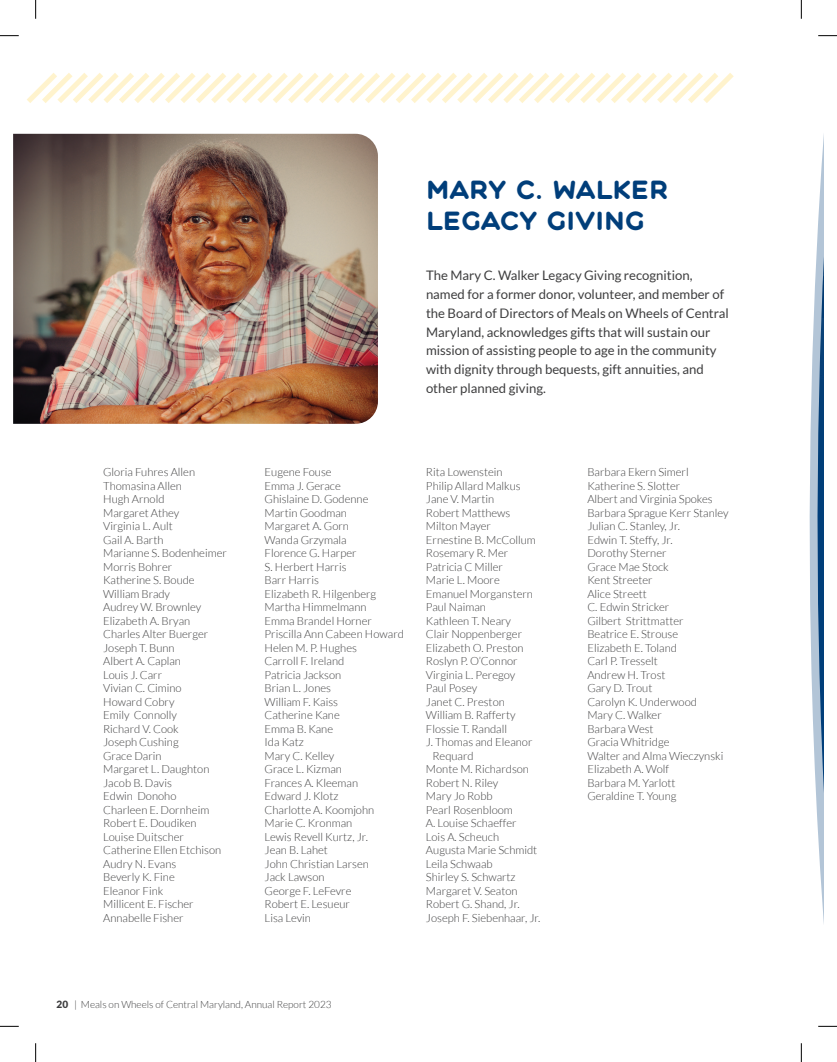
<style>
.page{position:relative;width:837px;height:1062px;background:#fff}
.page>*{position:absolute;margin:0;border:0;box-sizing:border-box;transform-origin:0 0}
.t1{font:700 26.25px/31.5px "Central";color:#003e7a}
.t2{font:13.12px/18.8px "Lato";color:#3e3e3f}
.t3{font:300 11.25px/13.5px "Lato";color:#3e3e3f}
.t4{font:300 10px "Lato";color:#3e3e3f}
.s1{font-weight:900}
</style>
<div class="page">
<img style="left:13px;top:134px;width:365px;height:290px">
<svg style="left:27px;top:73px;width:706px;height:30px"></svg>
<svg style="left:0;top:35px;width:19px;height:1px"></svg>
<svg style="left:0;top:1025px;width:19px;height:1px"></svg>
<svg style="left:809px;top:35px;width:27px;height:992px"></svg>
<svg style="left:35px;top:0;width:1px;height:19px"></svg>
<svg style="left:35px;top:1043px;width:1px;height:18px"></svg>
<svg style="left:800px;top:0;width:1px;height:19px"></svg>
<svg style="left:800px;top:1043px;width:1px;height:18px"></svg>
<h1 class="t1" style="left:426px;top:174px;width:244px">MARY C. WALKER<br>LEGACY GIVING</h1>
<p class="t2" style="left:426px;top:266px;width:304px">The Mary C. Walker Legacy Giving recognition, named for a former donor, volunteer, and member of the Board of Directors of Meals on Wheels of Central Maryland, acknowledges gifts that will sustain our mission of assisting people to age in the community with dignity through bequests, gift annuities, and other planned giving.</p>
<p class="t3" style="left:103px;top:465px;width:125px">Gloria Fuhres Allen<br>Thomasina Allen<br>Hugh Arnold<br>Margaret Athey<br>Virginia L. Ault<br>Gail A. Barth<br>Marianne S. Bodenheimer<br>Morris Bohrer<br>Katherine S. Boude<br>William Brady<br>Audrey W. Brownley<br>Elizabeth A. Bryan<br>Charles Alter Buerger<br>Joseph T. Bunn<br>Albert A. Caplan<br>Louis J. Carr<br>Vivian C. Cimino<br>Howard Cobry<br>Emily Connolly<br>Richard V. Cook<br>Joseph Cushing<br>Grace Darin<br>Margaret L. Daughton<br>Jacob B. Davis<br>Edwin Donoho<br>Charleen E. Dornheim<br>Robert E. Doudiken<br>Louise Duitscher<br>Catherine Ellen Etchison<br>Audry N. Evans<br>Beverly K. Fine<br>Eleanor Fink<br>Millicent E. Fischer<br>Annabelle Fisher</p>
<p class="t3" style="left:264px;top:465px;width:141px">Eugene Fouse<br>Emma J. Gerace<br>Ghislaine D. Godenne<br>Martin Goodman<br>Margaret A. Gorn<br>Wanda Grzymala<br>Florence G. Harper<br>S. Herbert Harris<br>Barr Harris<br>Elizabeth R. Hilgenberg<br>Martha Himmelmann<br>Emma Brandel Horner<br>Priscilla Ann Cabeen Howard<br>Helen M. P. Hughes<br>Carroll F. Ireland<br>Patricia Jackson<br>Brian L. Jones<br>William F. Kaiss<br>Catherine Kane<br>Emma B. Kane<br>Ida Katz<br>Mary C. Kelley<br>Grace L. Kizman<br>Frances A. Kleeman<br>Edward J. Klotz<br>Charlotte A. Koomjohn<br>Marie C. Kronman<br>Lewis Revell Kurtz, Jr.<br>Jean B. Lahet<br>John Christian Larsen<br>Jack Lawson<br>George F. LeFevre<br>Robert E. Lesueur<br>Lisa Levin</p>
<p class="t3" style="left:426px;top:465px;width:78px">Rita Lowenstein</p>
<p class="t3" style="left:426px;top:479px;width:96px">Philip Allard Malkus</p>
<p class="t3" style="left:426px;top:492px;width:70px">Jane V. Martin</p>
<p class="t3" style="left:426px;top:506px;width:86px">Robert Matthews</p>
<p class="t3" style="left:426px;top:519px;width:67px">Milton Mayer</p>
<p class="t3" style="left:426px;top:533px;width:111px">Ernestine B. McCollum</p>
<p class="t3" style="left:426px;top:546px;width:84px">Rosemary R. Mer</p>
<p class="t3" style="left:426px;top:560px;width:78px">Patricia C Miller</p>
<p class="t3" style="left:426px;top:573px;width:75px">Marie L. Moore</p>
<p class="t3" style="left:426px;top:587px;width:108px">Emanuel Morganstern</p>
<p class="t3" style="left:426px;top:600px;width:61px">Paul Naiman</p>
<p class="t3" style="left:426px;top:614px;width:87px">Kathleen T. Neary</p>
<p class="t3" style="left:426px;top:627px;width:98px">Clair Noppenberger</p>
<p class="t3" style="left:426px;top:641px;width:99px">Elizabeth O. Preston</p>
<p class="t3" style="left:426px;top:654px;width:93px">Roslyn P. O’Connor</p>
<p class="t3" style="left:426px;top:668px;width:91px">Virginia L. Peregoy</p>
<p class="t3" style="left:426px;top:681px;width:53px">Paul Posey</p>
<p class="t3" style="left:426px;top:695px;width:80px">Janet C. Preston</p>
<p class="t3" style="left:426px;top:708px;width:91px">William B. Rafferty</p>
<p class="t3" style="left:426px;top:722px;width:83px">Flossie T. Randall</p>
<p class="t3" style="left:426px;top:735px;width:108px">J. Thomas and Eleanor</p>
<p class="t3" style="left:432px;top:749px;width:43px">Requard</p>
<p class="t3" style="left:426px;top:762px;width:104px">Monte M. Richardson</p>
<p class="t3" style="left:426px;top:776px;width:74px">Robert N. Riley</p>
<p class="t3" style="left:426px;top:789px;width:68px">Mary Jo Robb</p>
<p class="t3" style="left:426px;top:803px;width:88px">Pearl Rosenbloom</p>
<p class="t3" style="left:426px;top:816px;width:92px">A. Louise Schaeffer</p>
<p class="t3" style="left:426px;top:830px;width:75px">Lois A. Scheuch</p>
<p class="t3" style="left:426px;top:843px;width:113px">Augusta Marie Schmidt</p>
<p class="t3" style="left:426px;top:857px;width:68px">Leila Schwaab</p>
<p class="t3" style="left:426px;top:870px;width:91px">Shirley S. Schwartz</p>
<p class="t3" style="left:426px;top:884px;width:93px">Margaret V. Seaton</p>
<p class="t3" style="left:426px;top:897px;width:95px">Robert G. Shand, Jr.</p>
<p class="t3" style="left:426px;top:911px;width:116px">Joseph F. Siebenhaar, Jr.</p>
<p class="t4" style="left:57px;top:998px;width:276px"><span class="s1">20</span> | Meals on Wheels of Central Maryland, Annual Report 2023</p>
<p class="t3" style="left:587px;top:465px;width:143px">Barbara Ekern Simerl<br>Katherine S. Slotter<br>Albert and Virginia Spokes<br>Barbara Sprague Kerr Stanley<br>Julian C. Stanley, Jr.<br>Edwin T. Steffy, Jr.<br>Dorothy Sterner<br>Grace Mae Stock<br>Kent Streeter<br>Alice Streett<br>C. Edwin Stricker<br>Gilbert Strittmatter<br>Beatrice E. Strouse<br>Elizabeth E. Toland<br>Carl P. Tresselt<br>Andrew H. Trost<br>Gary D. Trout<br>Carolyn K. Underwood<br>Mary C. Walker<br>Barbara West<br>Gracia Whitridge<br>Walter and Alma Wieczynski<br>Elizabeth A. Wolf<br>Barbara M. Yarlott<br>Geraldine T. Young</p>
</div>
